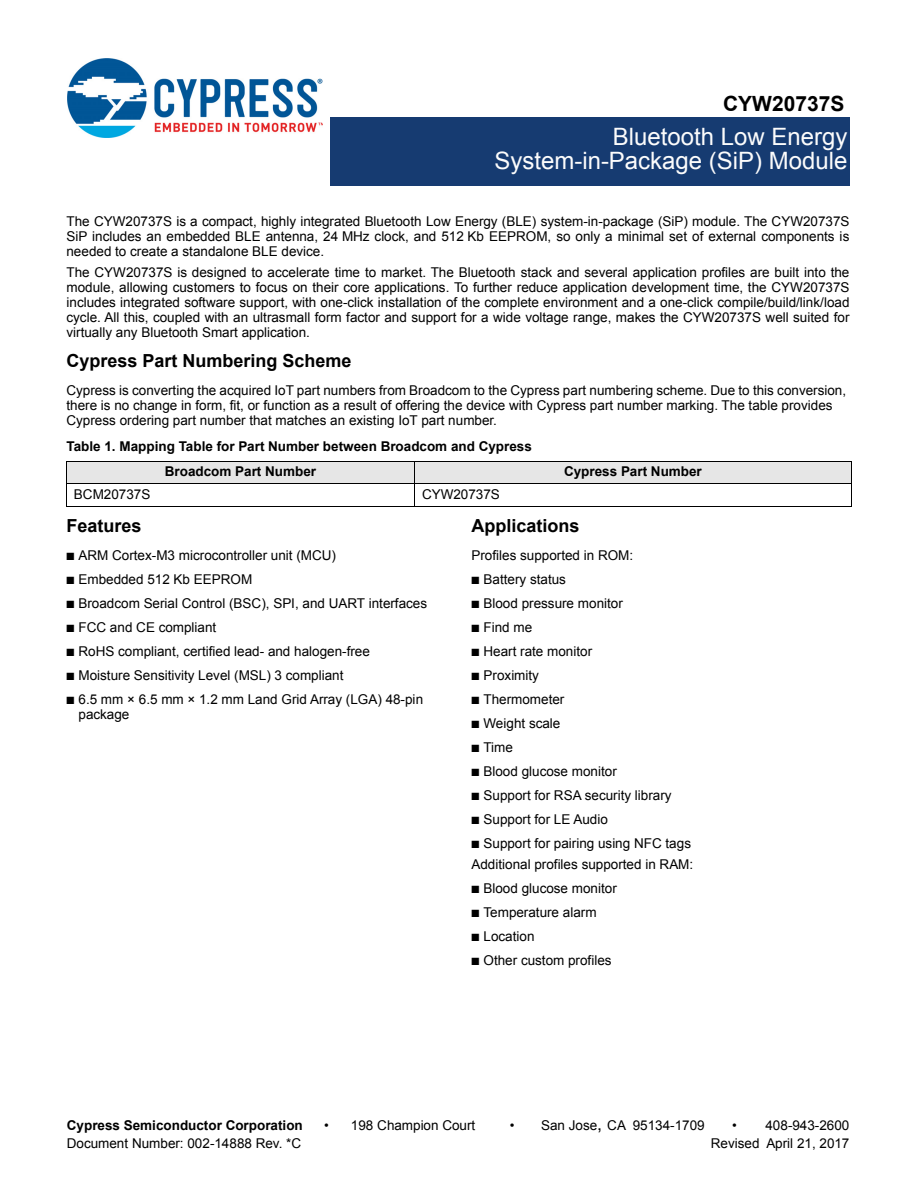
<style>
.page{position:relative;width:918px;height:1188px;background:#fff}
.page>*{position:absolute;margin:0;border:0;box-sizing:border-box;transform-origin:0 0}
.t1{font:24px/24px "Arial";color:#fcfcfc;text-align:right}
.t2{font:700 21px "Arial";color:#000}
.t3{font:700 18px "Arial";color:#000}
.t4{font:13.5px/15px "Arial";color:#000}
.t5{font:700 13.5px/25.5px "Arial";color:#000}
.s1{font-size:18px}
</style>
<div class="page">
<img style="left:68px;top:58px;width:255px;height:80px">
<div style="left:330px;top:117px;width:520px;height:69px;background:#163b71"></div>
<hr style="left:850px;top:117px;width:1px;height:69px;background:#163b71">
<div style="left:67px;top:461px;width:347px;height:23px;background:#e6e6e6"></div>
<div style="left:414px;top:461px;width:437px;height:23px;background:#e6e6e6"></div>
<hr style="left:66px;top:462px;width:1px;height:44px;background:#000">
<hr style="left:414px;top:461px;width:1px;height:46px;background:#000">
<hr style="left:851px;top:462px;width:1px;height:44px;background:#000">
<hr style="left:66px;top:461px;width:786px;height:1px;background:#000">
<hr style="left:66px;top:483px;width:786px;height:1px;background:#000">
<hr style="left:66px;top:506px;width:786px;height:1px;background:#000">
<h2 class="t2" style="left:723px;top:92px;width:123px">CYW20737S</h2>
<h1 class="t1" style="left:494px;top:124px;width:355px">Bluetooth Low Energy<br>System-in-Package (SiP) Module</h1>
<p class="t4" style="left:67px;top:214px;width:785px;text-align:justify">The CYW20737S is a compact, highly integrated Bluetooth Low Energy (BLE) system-in-package (SiP) module. The CYW20737S SiP includes an embedded BLE antenna, 24 MHz clock, and 512 Kb EEPROM, so only a minimal set of external components is needed to create a standalone BLE device.</p>
<p class="t4" style="left:67px;top:265px;width:785px;text-align:justify">The CYW20737S is designed to accelerate time to market. The Bluetooth stack and several application profiles are built into the module, allowing customers to focus on their core applications. To further reduce application development time, the CYW20737S includes integrated software support, with one-click installation of the complete environment and a one-click compile/build/link/load cycle. All this, coupled with an ultrasmall form factor and support for a wide voltage range, makes the CYW20737S well suited for virtually any Bluetooth Smart application.</p>
<h3 class="t3" style="left:67px;top:350px;width:286px">Cypress Part Numbering Scheme</h3>
<p class="t4" style="left:67px;top:383px;width:781px">Cypress is converting the acquired IoT part numbers from Broadcom to the Cypress part numbering scheme. Due to this conversion, there is no change in form, fit, or function as a result of offering the device with Cypress part number marking. The table provides<br>Cypress ordering part number that matches an existing IoT part number.</p>
<p class="t5" style="left:165px;top:433px;width:369px;text-indent:-98px">Table 1. Mapping Table for Part Number between Broadcom and Cypress<br>Broadcom Part Number</p>
<p class="t4" style="left:74px;top:487px;width:78px">BCM20737S</p>
<p class="t4" style="left:422px;top:487px;width:79px">CYW20737S</p>
<p class="t5" style="left:564px;top:459px;width:139px">Cypress Part Number</p>
<h3 class="t3" style="left:67px;top:515px;width:76px">Features</h3>
<p class="t4" style="left:67px;top:548px;width:271px">■ ARM Cortex-M3 microcontroller unit (MCU)</p>
<p class="t4" style="left:67px;top:572px;width:187px">■ Embedded 512 Kb EEPROM</p>
<p class="t4" style="left:67px;top:596px;width:362px">■ Broadcom Serial Control (BSC), SPI, and UART interfaces</p>
<p class="t4" style="left:67px;top:620px;width:151px">■ FCC and CE compliant</p>
<p class="t4" style="left:67px;top:644px;width:305px">■ RoHS compliant, certified lead- and halogen-free</p>
<p class="t4" style="left:67px;top:668px;width:279px">■ Moisture Sensitivity Level (MSL) 3 compliant</p>
<p class="t4" style="left:78px;top:692px;width:346px;text-indent:-12px">■ 6.5 mm × 6.5 mm × 1.2 mm Land Grid Array (LGA) 48-pin package</p>
<h3 class="t3" style="left:472px;top:515px;width:110px">Applications</h3>
<p class="t4" style="left:472px;top:548px;width:163px">Profiles supported in ROM:</p>
<p class="t4" style="left:472px;top:572px;width:96px">■ Battery status</p>
<p class="t4" style="left:472px;top:596px;width:153px">■ Blood pressure monitor</p>
<p class="t4" style="left:472px;top:620px;width:62px">■ Find me</p>
<p class="t4" style="left:472px;top:644px;width:122px">■ Heart rate monitor</p>
<p class="t4" style="left:472px;top:668px;width:69px">■ Proximity</p>
<p class="t4" style="left:472px;top:692px;width:94px">■ Thermometer</p>
<p class="t4" style="left:472px;top:716px;width:90px">■ Weight scale</p>
<p class="t4" style="left:472px;top:740px;width:43px">■ Time</p>
<p class="t4" style="left:472px;top:764px;width:147px">■ Blood glucose monitor</p>
<p class="t4" style="left:472px;top:788px;width:202px">■ Support for RSA security library</p>
<p class="t4" style="left:472px;top:812px;width:138px">■ Support for LE Audio</p>
<p class="t4" style="left:472px;top:833px;width:223px;line-height:21px">■ Support for pairing using NFC tags<br>Additional profiles supported in RAM:</p>
<p class="t4" style="left:472px;top:881px;width:147px">■ Blood glucose monitor</p>
<p class="t4" style="left:472px;top:905px;width:127px">■ Temperature alarm</p>
<p class="t4" style="left:472px;top:929px;width:65px">■ Location</p>
<p class="t4" style="left:472px;top:953px;width:142px">■ Other custom profiles</p>
<p class="t5" style="left:67px;top:1113px;width:237px">Cypress Semiconductor Corporation</p>
<p class="t4" style="left:324px;top:1118px;width:153px">• 198 Champion Court</p>
<p class="t4" style="left:510px;top:1118px;width:196px">• San Jose<span class="s1">,</span> CA 95134-1709</p>
<p class="t4" style="left:732px;top:1118px;width:119px">• 408-943-2600</p>
<p class="t4" style="left:67px;top:1136px;width:236px">Document Number: 002-14888 Rev. *C</p>
<p class="t4" style="left:711px;top:1136px;width:140px">Revised April 21, 2017</p>
</div>
